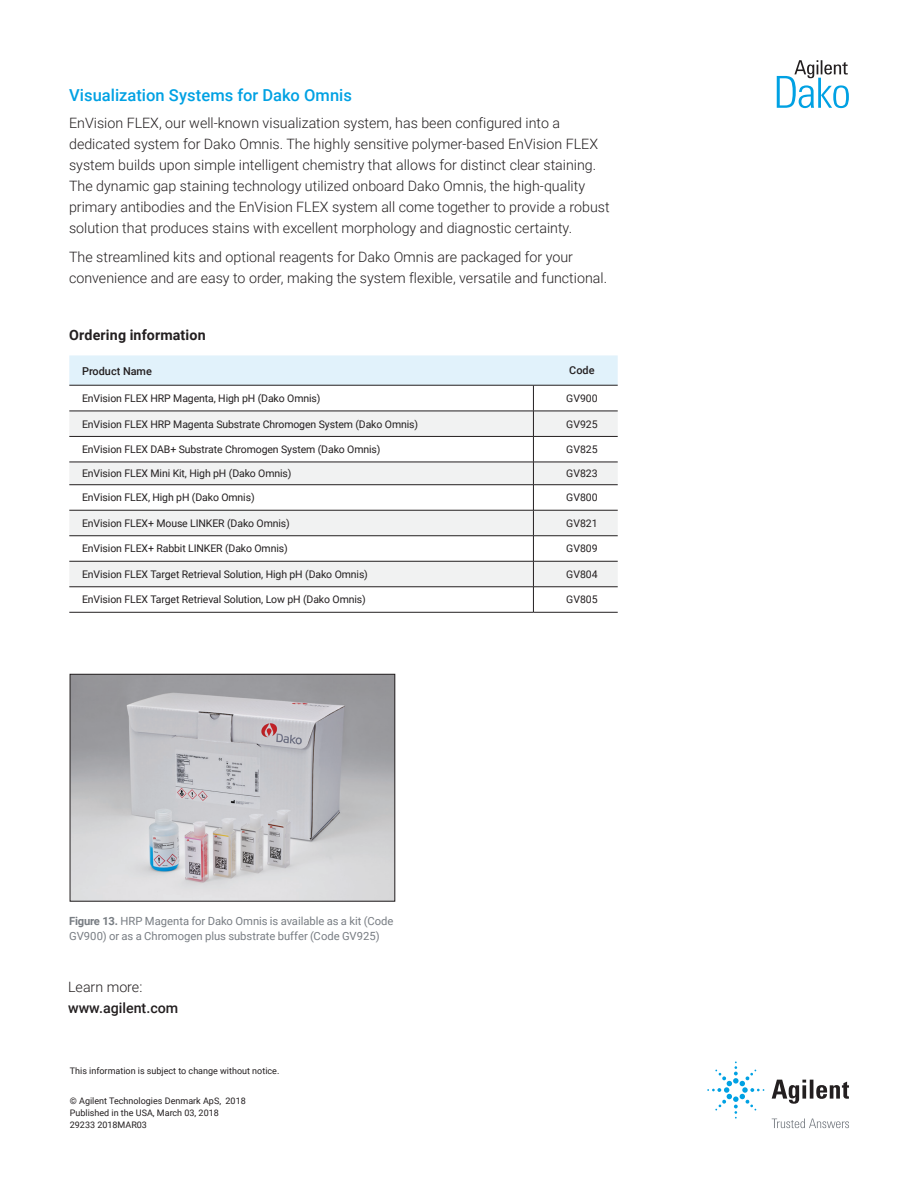
<style>
.page{position:relative;width:918px;height:1188px;background:#fff}
.page>*{position:absolute;margin:0;border:0;box-sizing:border-box;transform-origin:0 0}
.BROCHURE_subhead_blu{font:500 16.5px "Roboto";color:#00a1e3}
.BROCHURE_back_text_b{font:300 14.25px/21px "Roboto";color:#231f20}
.BROCHURE_back_text_b-2{font:500 14.25px/21px "Roboto";color:#231f20}
.BROCHURE_subhead_blu-2{font:700 14.25px "Roboto";letter-spacing:.01em;color:#231f20}
.BROCHURE_caption_gra{font:11.25px/15px "Roboto";color:#787d83}
.DATA_table_text_head{font:500 10.8px "Roboto";color:#231f20}
.DATA_table_text_smal{font:10.5px "Roboto";letter-spacing:-.01em;color:#231f20}
.BROCHURE_Copyright{font:9px/12px "Roboto";color:#231f20}
.s1{font-weight:700}
.s2{font-weight:300}
</style>
<div class="page">
<img style="left:72px;top:676px;width:321px;height:223px">
<div style="left:70px;top:674px;width:325px;height:227px;border:1px solid #231f20"></div>
<svg style="left:777px;top:60px;width:72px;height:48px"></svg>
<hr style="left:69px;top:612px;width:464px;height:1px;background:#231f20">
<svg style="left:69px;top:355px;width:549px;height:257px"></svg>
<hr style="left:533px;top:385px;width:85px;height:1px;background:#231f20">
<hr style="left:533px;top:484px;width:85px;height:1px;background:#231f20">
<hr style="left:533px;top:510px;width:85px;height:1px;background:#231f20">
<hr style="left:533px;top:535px;width:85px;height:1px;background:#231f20">
<hr style="left:533px;top:561px;width:85px;height:1px;background:#231f20">
<hr style="left:533px;top:587px;width:85px;height:1px;background:#231f20">
<hr style="left:533px;top:612px;width:85px;height:1px;background:#231f20">
<hr style="left:69px;top:436px;width:464px;height:1px;background:#231f20">
<hr style="left:533px;top:436px;width:85px;height:1px;background:#231f20">
<svg style="left:772px;top:1080px;width:77px;height:24px"></svg>
<svg style="left:707px;top:1061px;width:57px;height:58px"></svg>
<svg style="left:772px;top:1119px;width:77px;height:9px"></svg>
<p class="BROCHURE_subhead_blu" style="left:69px;top:84px;width:284px">Visualization Systems for Dako Omnis</p>
<p class="BROCHURE_back_text_b" style="left:69px;top:112px;width:542px">EnVision FLEX, our well-known visualization system, has been configured into a dedicated system for Dako Omnis. The highly sensitive polymer-based EnVision FLEX system builds upon simple intelligent chemistry that allows for distinct clear staining.<br>The dynamic gap staining technology utilized onboard Dako Omnis, the high-quality primary antibodies and the EnVision FLEX system all come together to provide a robust solution that produces stains with excellent morphology and diagnostic certainty.</p>
<p class="BROCHURE_back_text_b" style="left:69px;top:246px;width:540px">The streamlined kits and optional reagents for Dako Omnis are packaged for your convenience and are easy to order, making the system flexible, versatile and functional.</p>
<p class="BROCHURE_subhead_blu-2" style="left:69px;top:325px;width:138px">Ordering information</p>
<p class="DATA_table_text_head" style="left:82px;top:364px;width:71px">Product Name</p>
<p class="DATA_table_text_head" style="left:569px;top:363px;width:27px">Code</p>
<p class="DATA_table_text_smal" style="left:82px;top:391px;width:240px">EnVision FLEX HRP Magenta, High pH (Dako Omnis)</p>
<p class="DATA_table_text_smal" style="left:566px;top:391px;width:33px">GV900</p>
<p class="DATA_table_text_smal" style="left:82px;top:417px;width:338px">EnVision FLEX HRP Magenta Substrate Chromogen System (Dako Omnis)</p>
<p class="DATA_table_text_smal" style="left:566px;top:417px;width:33px">GV925</p>
<p class="DATA_table_text_smal" style="left:82px;top:442px;width:300px">EnVision FLEX DAB+ Substrate Chromogen System (Dako Omnis)</p>
<p class="DATA_table_text_smal" style="left:566px;top:442px;width:33px">GV825</p>
<p class="DATA_table_text_smal" style="left:82px;top:466px;width:211px">EnVision FLEX Mini Kit, High pH (Dako Omnis)</p>
<p class="DATA_table_text_smal" style="left:566px;top:466px;width:33px">GV823</p>
<p class="DATA_table_text_smal" style="left:82px;top:490px;width:174px">EnVision FLEX, High pH (Dako Omnis)</p>
<p class="DATA_table_text_smal" style="left:566px;top:490px;width:33px">GV800</p>
<p class="DATA_table_text_smal" style="left:82px;top:516px;width:209px">EnVision FLEX+ Mouse LINKER (Dako Omnis)</p>
<p class="DATA_table_text_smal" style="left:566px;top:516px;width:33px">GV821</p>
<p class="DATA_table_text_smal" style="left:82px;top:541px;width:207px">EnVision FLEX+ Rabbit LINKER (Dako Omnis)</p>
<p class="DATA_table_text_smal" style="left:566px;top:541px;width:33px">GV809</p>
<p class="DATA_table_text_smal" style="left:82px;top:567px;width:287px">EnVision FLEX Target Retrieval Solution, High pH (Dako Omnis)</p>
<p class="DATA_table_text_smal" style="left:566px;top:567px;width:33px">GV804</p>
<p class="DATA_table_text_smal" style="left:82px;top:592px;width:285px">EnVision FLEX Target Retrieval Solution, Low pH (Dako Omnis)</p>
<p class="DATA_table_text_smal" style="left:566px;top:592px;width:33px">GV805</p>
<p class="BROCHURE_caption_gra" style="left:69px;top:913px;width:326px"><span class="s1">Figure 13.</span> HRP Magenta for Dako Omnis is available as a kit (Code<br>GV900) or as a Chromogen plus substrate buffer (Code GV925)</p>
<p class="BROCHURE_back_text_b-2" style="left:68px;top:976px;width:112px"><span class="s2">Learn more: </span>www.agilent.com</p>
<p class="BROCHURE_Copyright" style="left:70px;top:1065px;width:211px">This information is subject to change without notice.</p>
<p class="BROCHURE_Copyright" style="left:70px;top:1095px;width:177px">© Agilent Technologies Denmark ApS, 2018<br>Published in the USA, March 03, 2018<br>29233 2018MAR03</p>
</div>
